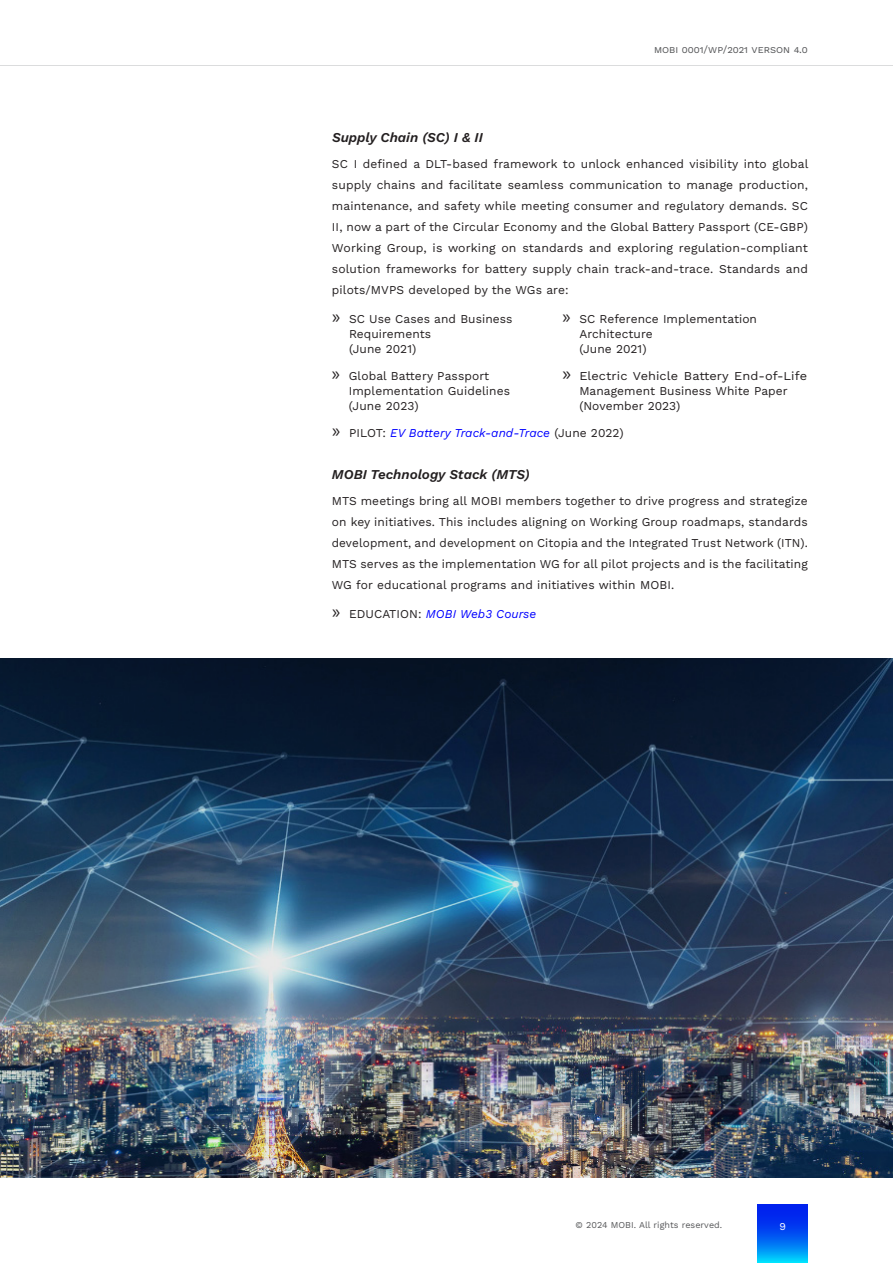
<style>
.page{position:relative;width:893px;height:1263px;background:#fff}
.page>*{position:absolute;margin:0;border:0;box-sizing:border-box;transform-origin:0 0}
.body_text{font:italic 600 13.5px "Work Sans";color:#231f20}
.t1{font:12px/21px "Work Sans";letter-spacing:.005em;color:#231f20}
.t2{font:italic 12px "Work Sans";letter-spacing:.005em;color:#00f}
.t3{font:12px/15px "Work Sans";letter-spacing:.005em;color:#231f20;text-align:center;scale:1.06 1}
.t4{font:10.5px "Work Sans";color:#57585a}
.page_number{font:10.5px "Work Sans";color:#fff}
.t5{font:9px "Work Sans";letter-spacing:.005em;color:#57585a}
.s1{font-family:"Myriad Pro";font-size:19.5px}
.s2{font-family:"Myriad Pro";font-style:normal;font-size:19.5px;color:#231f20}
.s3{font-style:normal;color:#231f20}
</style>
<div class="page">
<hr style="left:0;top:65px;width:893px;height:1px;background:#d1d2d4">
<svg style="left:757px;top:1204px;width:51px;height:59px;background:#0060f3"></svg>
<img style="left:0;top:658px;width:893px;height:520px">
<p class="body_text" style="left:332px;top:127px;width:152px">Supply Chain (SC) I &amp; II</p>
<p class="t4" style="left:654px;top:41px;width:155px">MOBI 0001/WP/2021 Verson 4.0</p>
<p class="t1" style="left:332px;top:153px;width:478px;text-align:justify">SC I defined a DLT-based framework to unlock enhanced visibility into global supply chains and facilitate seamless communication to manage production, maintenance, and safety while meeting consumer and regulatory demands. SC II, now a part of the Circular Economy and the Global Battery Passport (CE-GBP)<br>Working Group, is working on standards and exploring regulation-compliant solution frameworks for battery supply chain track-and-trace. Standards and pilots/MVPS developed by the WGs are:</p>
<p class="t1" style="left:579px;top:311px;width:179px;line-height:15px;text-indent:-17px"><span class="s1">»</span> SC Reference Implementation<br>Architecture</p>
<p class="t1" style="left:579px;top:338px;width:69px">(June 2021)</p>
<p class="t3" style="left:562px;top:368px;width:232px"><span class="s1">»</span> Electric Vehicle Battery End-of-Life<br>Management Business White Paper</p>
<p class="t1" style="left:579px;top:395px;width:102px">(November 2023)</p>
<p class="t1" style="left:349px;top:311px;width:165px;line-height:15px;text-indent:-17px"><span class="s1">»</span> SC Use Cases and Business<br>Requirements</p>
<p class="t1" style="left:349px;top:338px;width:69px">(June 2021)</p>
<p class="t1" style="left:332px;top:365px;width:159px"><span class="s1">»</span> Global Battery Passport</p>
<p class="t1" style="left:349px;top:380px;width:163px">Implementation Guidelines</p>
<p class="t1" style="left:349px;top:395px;width:71px">(June 2023)</p>
<p class="t2" style="left:332px;top:423px;width:293px"><span class="s2">»</span> <span class="s3">PILOT:</span> EV Battery Track-and-Trace <span class="s3">(June 2022)</span></p>
<p class="body_text" style="left:332px;top:464px;width:199px">MOBI Technology Stack (MTS)</p>
<p class="t1" style="left:332px;top:490px;width:478px;text-align:justify">MTS meetings bring all MOBI members together to drive progress and strategize on key initiatives. This includes aligning on Working Group roadmaps, standards development, and development on Citopia and the Integrated Trust Network (ITN).<br>MTS serves as the implementation WG for all pilot projects and is the facilitating WG for educational programs and initiatives within MOBI.</p>
<p class="t2" style="left:332px;top:605px;width:206px"><span class="s2">»</span> <span class="s3">EDUCATION:</span> MOBI Web3 Course</p>
<p class="t5" style="left:576px;top:1218px;width:148px">© 2024 MOBI. All rights reserved.</p>
<p class="page_number" style="left:779px;top:1218px;width:8px">9</p>
</div>
